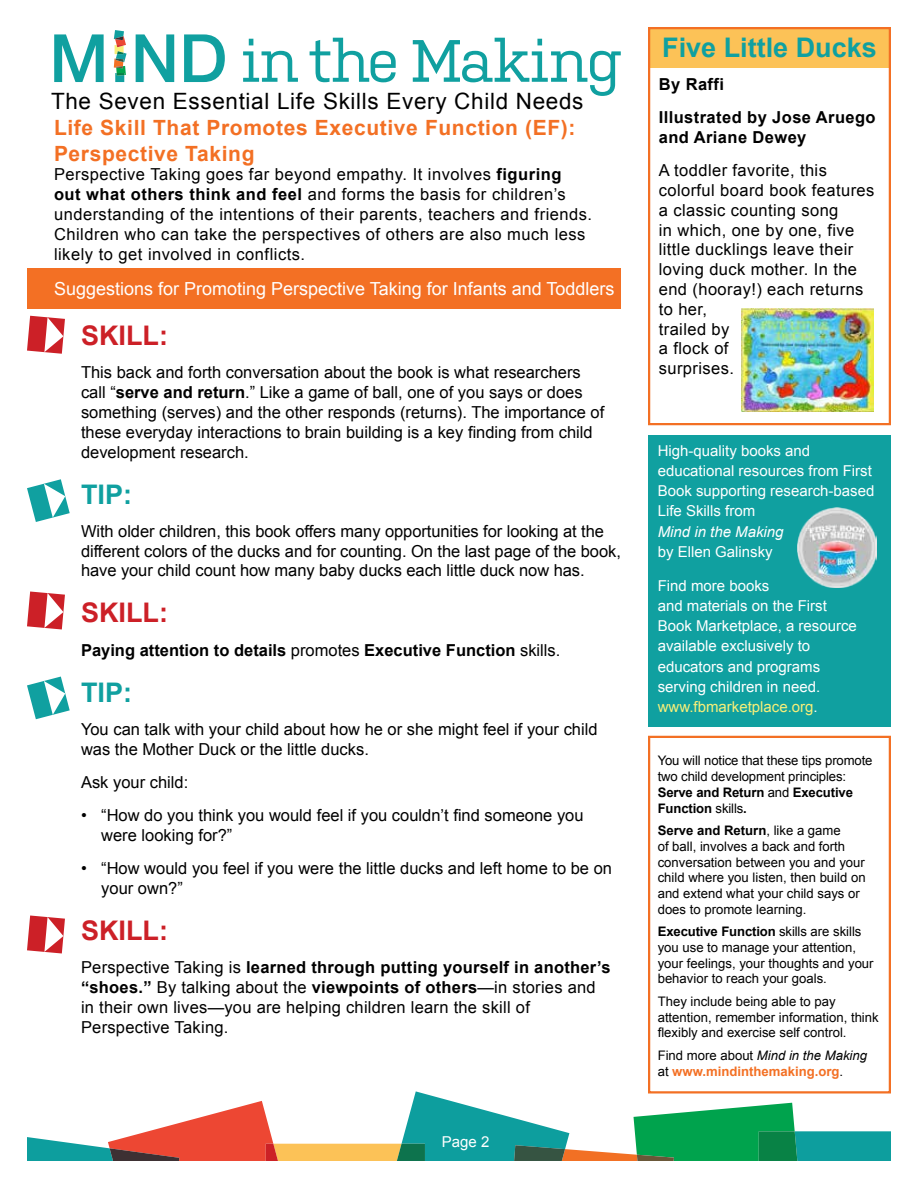
<style>
.page{position:relative;width:918px;height:1188px;background:#fff}
.page>*{position:absolute;margin:0;border:0;box-sizing:border-box;transform-origin:0 0}
.t1{font:700 27px "Arial";color:#10a0a0}
.t2{font:700 27px "Arial";color:#cc2027}
.t3{font:22.5px "Arial";letter-spacing:.03em;color:#000}
.t4{font:700 21px/25.2px "Arial";letter-spacing:.03em;color:#f37024}
.t5{font:18px "Arial";color:#fff}
.t6{font:16.5px/19.8px "Arial";color:#000}
.t7{font:16.5px/19.8px "Arial";letter-spacing:.03em;color:#000}
.t8{font:16.5px/19.8px "Arial";letter-spacing:.025em;color:#000}
.t9{font:700 16.5px/33.3px "Arial";letter-spacing:.01em;color:#000}
.t10{font:15px/20.2px "Arial";color:#fff}
.t11{font:italic 15px "Arial";color:#fff}
.t12{font:13.2px/15.8px "Arial";color:#000}
.t13{font:700 13.2px/15.8px "Arial";color:#f37024}
.s1{font-weight:700}
.s2{font-weight:400}
.s3{color:#f7ef79}
.s4{font-weight:400;color:#000}
.s5{font-weight:400;font-style:italic;color:#000}
</style>
<div class="page">
<svg style="left:27px;top:1091px;width:864px;height:70px"></svg>
<svg style="left:243px;top:39px;width:55px;height:43px"></svg>
<svg style="left:310px;top:38px;width:86px;height:44px"></svg>
<svg style="left:413px;top:38px;width:208px;height:58px"></svg>
<svg style="left:54px;top:34px;width:50px;height:48px"></svg>
<svg style="left:136px;top:34px;width:38px;height:48px"></svg>
<svg style="left:184px;top:34px;width:41px;height:48px"></svg>
<svg style="left:114px;top:30px;width:13px;height:52px"></svg>
<svg style="left:27px;top:479px;width:43px;height:43px"></svg>
<svg style="left:27px;top:592px;width:38px;height:37px"></svg>
<div style="left:648px;top:435px;width:243px;height:292px;background:#10a0a0"></div>
<div style="left:648px;top:736px;width:243px;height:358px;border:2px solid #f37024"></div>
<img style="left:797px;top:508px;width:80px;height:79px">
<svg style="left:27px;top:677px;width:43px;height:42px"></svg>
<svg style="left:27px;top:916px;width:38px;height:37px"></svg>
<div style="left:27px;top:268px;width:594px;height:41px;background:#f37024"></div>
<div style="left:648px;top:27px;width:243px;height:41px;background:#fcc257"></div>
<div style="left:648px;top:27px;width:243px;height:398px;border:2px solid #f37024"></div>
<img style="left:741px;top:308px;width:133px;height:104px">
<svg style="left:27px;top:316px;width:38px;height:38px"></svg>
<h2 class="t3" style="left:51px;top:87px;width:534px">The Seven Essential Life Skills Every Child Needs</h2>
<p class="t4" style="left:54px;top:116px;width:523px">Life Skill That Promotes Executive Function (EF):<br>Perspective Taking</p>
<p class="t7" style="left:54px;top:165px;width:540px">Perspective Taking goes far beyond empathy. It involves <span class="s1">figuring out what others think and feel</span> and forms the basis for children’s understanding of the intentions of their parents, teachers and friends.<br>Children who can take the perspectives of others are also much less likely to get involved in conflicts.</p>
<p class="t5" style="left:54px;top:276px;width:562px">Suggestions for Promoting Perspective Taking for Infants and Toddlers</p>
<h1 class="t2" style="left:81px;top:318px;width:88px">SKILL:</h1>
<p class="t6" style="left:81px;top:363px;width:525px">This back and forth conversation about the book is what researchers call “<span class="s1">serve and return</span>.” Like a game of ball, one of you says or does something (serves) and the other responds (returns). The importance of these everyday interactions to brain building is a key finding from child development research.</p>
<h1 class="t1" style="left:81px;top:476px;width:53px">TIP:</h1>
<p class="t6" style="left:81px;top:521px;width:541px">With older children, this book offers many opportunities for looking at the different colors of the ducks and for counting. On the last page of the book, have your child count how many baby ducks each little duck now has.</p>
<h1 class="t2" style="left:81px;top:595px;width:88px">SKILL:</h1>
<p class="t9" style="left:81px;top:634px;width:481px">Paying attention to details <span class="s2">promotes</span> Executive Function <span class="s2">skills.</span></p>
<h1 class="t1" style="left:81px;top:674px;width:53px">TIP:</h1>
<p class="t6" style="left:81px;top:719px;width:518px">You can talk with your child about how he or she might feel if your child was the Mother Duck or the little ducks.</p>
<p class="t6" style="left:81px;top:772px;width:109px">Ask your child:</p>
<p class="t6" style="left:101px;top:806px;width:484px;text-indent:-20px">• “How do you think you would feel if you couldn’t find someone you were looking for?”</p>
<p class="t6" style="left:101px;top:859px;width:512px;text-indent:-20px">• “How would you feel if you were the little ducks and left home to be on your own?”</p>
<h1 class="t2" style="left:81px;top:913px;width:88px">SKILL:</h1>
<p class="t6" style="left:81px;top:958px;width:531px">Perspective Taking is <span class="s1">learned through putting yourself in another’s “shoes.”</span> By talking about the <span class="s1">viewpoints of others</span>—in stories and in their own lives—you are helping children learn the skill of Perspective Taking.</p>
<p class="t10" style="left:442px;top:1132px;width:49px">Page 2</p>
<h1 class="t1" style="left:662px;top:30px;width:216px">Five Little Ducks</h1>
<p class="t9" style="left:659px;top:68px;width:218px">By Raffi<br>Illustrated by Jose Aruego</p>
<p class="t9" style="left:659px;top:121px;width:149px">and Ariane Dewey</p>
<p class="t8" style="left:659px;top:161px;width:217px">A toddler favorite, this colorful board book features a classic counting song<br>in which, one by one, five little ducklings leave their loving duck mother. In the end (hooray!) each returns to her,<br>trailed by<br>a flock of<br>surprises.</p>
<p class="t10" style="left:658px;top:440px;width:218px">High-quality books and educational resources from First<br>Book supporting research-based<br>Life Skills from</p>
<p class="t11" style="left:658px;top:522px;width:127px">Mind in the Making</p>
<p class="t10" style="left:658px;top:542px;width:117px">by Ellen Galinsky</p>
<p class="t10" style="left:658px;top:575px;width:201px">Find more books<br>and materials on the First<br>Book Marketplace, a resource available exclusively to educators and programs serving children in need. <span class="s3">www.fbmarketplace.org</span>.</p>
<p class="t12" style="left:658px;top:753px;width:216px">You will notice that these tips promote two child development principles:<br><span class="s1">Serve and Return</span> and <span class="s1">Executive<br>Function</span> skills<span class="s1">.</span></p>
<p class="t12" style="left:658px;top:823px;width:209px"><span class="s1">Serve and Return</span>, like a game<br>of ball, involves a back and forth conversation between you and your child where you listen, then build on and extend what your child says or does to promote learning.</p>
<p class="t12" style="left:658px;top:924px;width:217px"><span class="s1">Executive Function</span> skills are skills you use to manage your attention, your feelings, your thoughts and your behavior to reach your goals.</p>
<p class="t12" style="left:658px;top:994px;width:223px">They include being able to pay attention, remember information, think flexibly and exercise self control.</p>
<p class="t13" style="left:658px;top:1048px;width:211px"><span class="s4">Find more about</span> <span class="s5">Mind in the Making </span><span class="s4">at</span> www.mindinthemaking.org<span class="s4">.</span></p>
</div>
